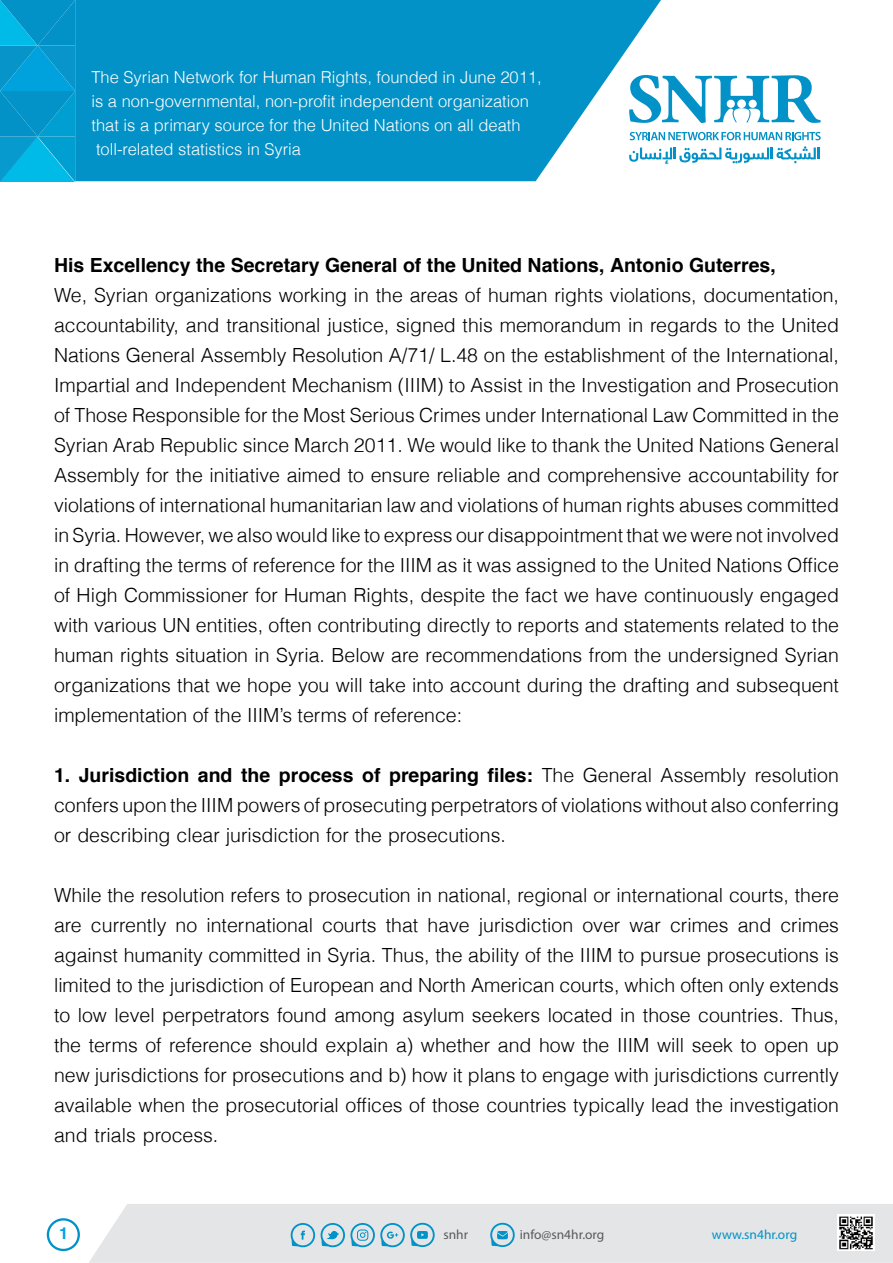
<style>
.page{position:relative;width:893px;height:1263px;background:#fff}
.page>*{position:absolute;margin:0;border:0;box-sizing:border-box;transform-origin:0 0}
.t1{font:300 19.5px/30px "Helvetica";color:#000;text-align:justify}
.t2{font:700 19.5px "Helvetica";color:#000}
.t3{font:300 16.5px/24px "Helvetica";color:#fff}
.t4{font:700 16.5px "Helvetica";color:#00a4e2}
.t5{font:13.35px "Myriad Pro";color:#58595b}
.t6{font:13.35px "Myriad Pro";color:#0092c8}
.s1{font-weight:700}
</style>
<div class="page">
<div style="left:89px;top:1204px;width:804px;height:59px;background:#e4e5e6"></div>
<svg style="left:291px;top:1223px;width:24px;height:24px"></svg>
<svg style="left:321px;top:1223px;width:114px;height:24px"></svg>
<svg style="left:490px;top:1223px;width:25px;height:24px"></svg>
<img style="left:837px;top:1214px;width:37px;height:37px">
<svg style="left:47px;top:1218px;width:33px;height:33px"></svg>
<svg style="left:75px;top:0;width:586px;height:181px;fill:#0292c7"></svg>
<svg style="left:0;top:0;width:75px;height:182px"></svg>
<svg style="left:630px;top:132px;width:191px;height:8px"></svg>
<svg style="left:629px;top:75px;width:192px;height:48px"></svg>
<svg style="left:629px;top:146px;width:191px;height:18px"></svg>
<p class="t3" style="left:91px;top:64px;width:452px">The Syrian Network for Human Rights, founded in June 2011, is a non-governmental, non-profit independent organization that is a primary source for the United Nations on all death toll-related statistics in Syria</p>
<p class="t2" style="left:54px;top:253px;width:723px">His Excellency the Secretary General of the United Nations, Antonio Guterres,</p>
<p class="t1" style="left:54px;top:279px;width:787px">We, Syrian organizations working in the areas of human rights violations, documentation, accountability, and transitional justice, signed this memorandum in regards to the United Nations General Assembly Resolution A/71/ L.48 on the establishment of the International, Impartial and Independent Mechanism (IIIM) to Assist in the Investigation and Prosecution of Those Responsible for the Most Serious Crimes under International Law Committed in the Syrian Arab Republic since March 2011. We would like to thank the United Nations General Assembly for the initiative aimed to ensure reliable and comprehensive accountability for violations of international humanitarian law and violations of human rights abuses committed in Syria. However, we also would like to express our disappointment that we were not involved in drafting the terms of reference for the IIIM as it was assigned to the United Nations Office of High Commissioner for Human Rights, despite the fact we have continuously engaged with various UN entities, often contributing directly to reports and statements related to the human rights situation in Syria. Below are recommendations from the undersigned Syrian organizations that we hope you will take into account during the drafting and subsequent implementation of the IIIMs’ terms of reference:</p>
<p class="t1" style="left:54px;top:759px;width:786px"><span class="s1">1. Jurisdiction and the process of preparing files:</span> The General Assembly resolution confers upon the IIIM powers of prosecuting perpetrators of violations without also conferring or describing clear jurisdiction for the prosecutions.</p>
<p class="t1" style="left:54px;top:879px;width:786px;text-align:right">While the resolution refers to prosecution in national, regional or international courts, there crimes</p>
<p class="t1" style="left:91px;top:909px;width:77px">currently</p>
<p class="t1" style="left:206px;top:909px;width:108px">international</p>
<p class="t1" style="left:386px;top:909px;width:34px">that</p>
<p class="t1" style="left:428px;top:909px;width:44px">have</p>
<p class="t1" style="left:479px;top:909px;width:96px">jurisdiction</p>
<p class="t1" style="left:670px;top:909px;width:60px">crimes</p>
<p class="t1" style="left:738px;top:909px;width:35px">and</p>
<p class="t1" style="left:322px;top:909px;width:56px">courts</p>
<p class="t1" style="left:54px;top:909px;width:787px;text-align:left">are<br>against humanity committed in Syria. Thus, the ability of the IIIM to pursue prosecutions is limited to the jurisdiction of European and North American courts, which often only extends to low level perpetrators found among asylum seekers located in those countries. Thus, the terms of reference should explain a) whether and how the IIIM will seek to open up new jurisdictions for prosecutions and b) how it plans to engage with jurisdictions currently available when the prosecutorial offices of those countries typically lead the investigation and trials process.</p>
<p class="t1" style="left:176px;top:909px;width:23px">no</p>
<p class="t1" style="left:582px;top:909px;width:39px">over</p>
<p class="t1" style="left:629px;top:909px;width:33px">war</p>
<p class="t4" style="left:59px;top:1223px;width:11px">1</p>
<p class="t5" style="left:443px;top:1226px;width:26px">snhr</p>
<p class="t5" style="left:520px;top:1226px;width:86px">info@sn4hr.org</p>
<p class="t6" style="left:712px;top:1226px;width:87px">www.sn4hr.org</p>
</div>
